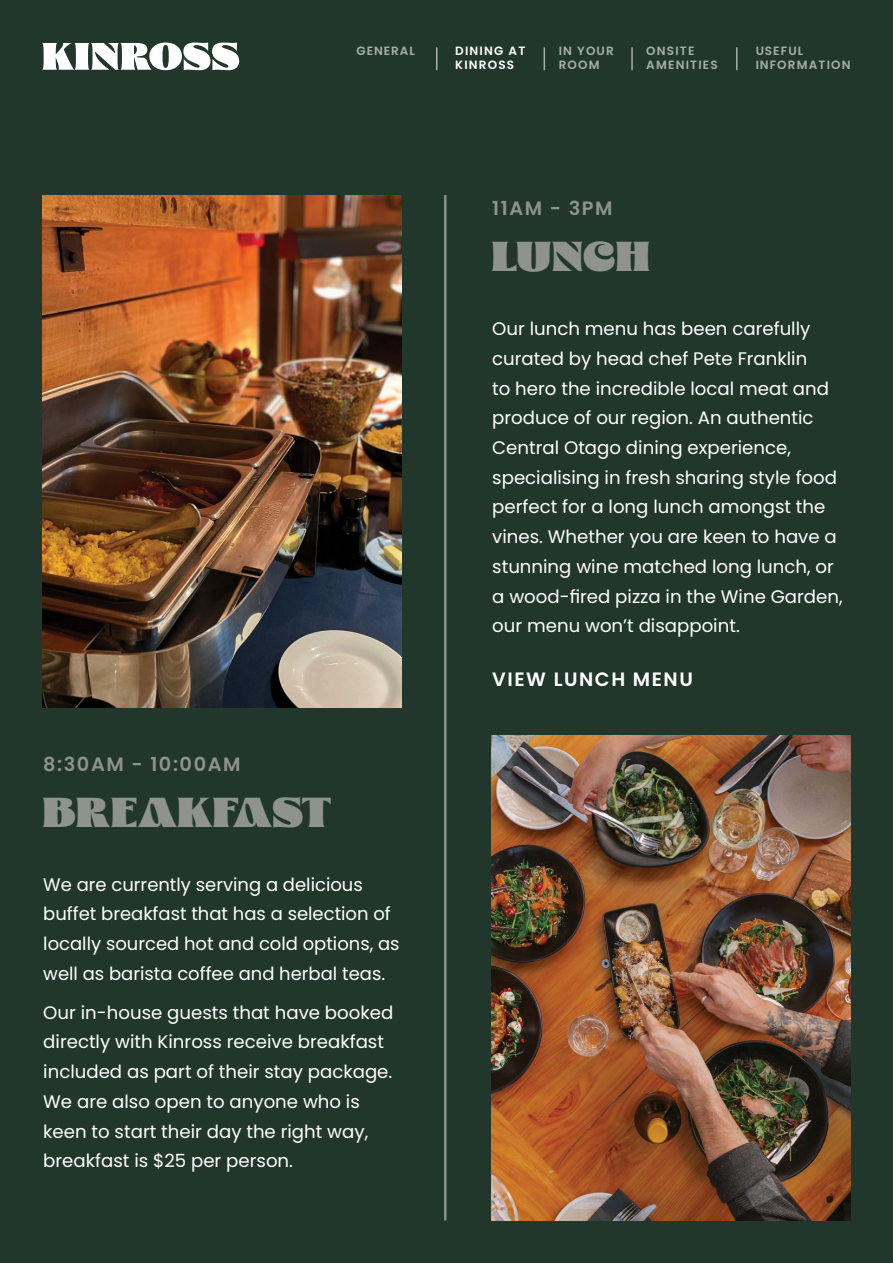
<style>
.page{position:relative;width:893px;height:1263px;background:#21372c}
.page>*{position:absolute;margin:0;border:0;box-sizing:border-box;transform-origin:0 0}
.t1{font:41.7px "Glodok Display";color:#8e938d}
.t2{font:600 19.35px "Poppins";letter-spacing:.08em;color:#8e938d}
.t3{font:600 19.35px "Poppins";letter-spacing:.08em;color:#fff}
.t4{font:18.15px/29.7px "Poppins";color:#fff}
.t5{font:600 12px/14.4px "Poppins";letter-spacing:.1em;color:#fff}
.t6{font:600 12px "Poppins";letter-spacing:.08em;color:#fff}
</style>
<div class="page">
<hr style="left:444px;top:195px;width:2px;height:1025px;background:#8e938d">
<img style="left:42px;top:195px;width:359px;height:513px">
<img style="left:491px;top:735px;width:359px;height:485px">
<svg style="left:544px;top:47px;width:1px;height:23px"></svg>
<svg style="left:736px;top:47px;width:1px;height:23px"></svg>
<svg style="left:436px;top:47px;width:1px;height:23px"></svg>
<hr style="left:631px;top:47px;width:2px;height:23px;background:#fff">
<svg style="left:42px;top:42px;width:197px;height:28px"></svg>
<p class="t6" style="left:356px;top:44px;width:60px">GENERAL</p>
<p class="t5" style="left:455px;top:44px;width:72px">DINING AT<br>KINROSS</p>
<p class="t5" style="left:559px;top:44px;width:57px">IN YOUR<br>ROOM</p>
<p class="t5" style="left:646px;top:44px;width:73px">ONSITE<br>AMENITIES</p>
<p class="t5" style="left:755px;top:44px;width:97px">USEFUL<br>INFORMATION</p>
<p class="t2" style="left:492px;top:197px;width:122px">11AM - 3PM</p>
<h1 class="t1" style="left:491px;top:230px;width:160px">LUNCH</h1>
<p class="t2" style="left:43px;top:753px;width:199px">8:30AM - 10:00AM</p>
<h1 class="t1" style="left:43px;top:785px;width:290px">BREAKFAST</h1>
<p class="t4" style="left:43px;top:869px;width:358px">We are currently serving a delicious buffet breakfast that has a selection of locally sourced hot and cold options, as well as barista coffee and herbal teas.</p>
<p class="t4" style="left:43px;top:998px;width:352px">Our in-house guests that have booked directly with Kinross receive breakfast included as part of their stay package.<br>We are also open to anyone who is keen to start their day the right way, breakfast is $25 per person.</p>
<p class="t4" style="left:492px;top:314px;width:352px">Our lunch menu has been carefully curated by head chef Pete Franklin<br>to hero the incredible local meat and produce of our region. An authentic Central Otago dining experience, specialising in fresh sharing style food perfect for a long lunch amongst the vines. Whether you are keen to have a stunning wine matched long lunch, or a wood-fired pizza in the Wine Garden, our menu won’t disappoint.</p>
<p class="t3" style="left:492px;top:667px;width:202px">VIEW LUNCH MENU</p>
</div>
